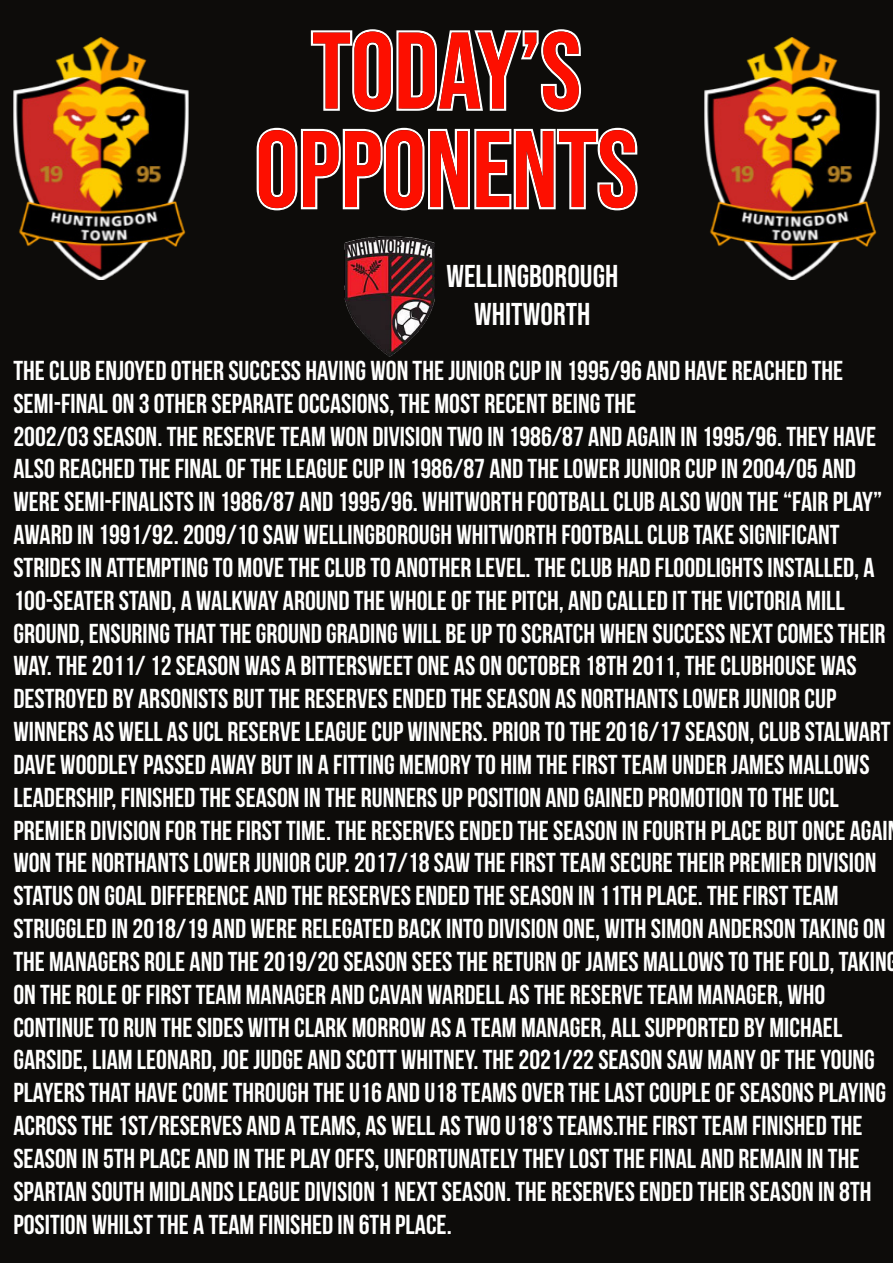
<style>
.page{position:relative;width:893px;height:1263px;background:#fff}
.page>*{position:absolute;margin:0;border:0;box-sizing:border-box;transform-origin:0 0}
.t1{font:108.45px/98.6px "Bebas Neue";color:#fd0f00;text-align:center}
.t2{font:31.5px/38px "Bebas Neue";color:#fffffe;text-align:center}
.t3{font:700 27.3px/32.8px "Bebas Neue";color:#fffffe}
</style>
<div class="page">
<div style="left:0;top:0;width:892px;height:1263px;background:#0d0c0a"></div>
<svg style="left:256px;top:29px;width:381px;height:181px"></svg>
<img style="left:13px;top:38px;width:175px;height:242px">
<img style="left:704px;top:38px;width:175px;height:242px">
<img style="left:344px;top:237px;width:91px;height:120px">
<h1 class="t1" style="left:255px;top:21px;width:384px">TODAY’S<br>OPPONENTS</h1>
<p class="t2" style="left:446px;top:257px;width:173px">WELLINGBOROUGH<br>WHITWORTH</p>
<p class="t3" style="left:13px;top:354px;width:885px">THE CLUB ENJOYED OTHER SUCCESS HAVING WON THE JUNIOR CUP IN 1995/96 AND HAVE REACHED THE SEMI-FINAL ON 3 OTHER SEPARATE OCCASIONS, THE MOST RECENT BEING THE<br>2002/03 SEASON. THE RESERVE TEAM WON DIVISION TWO IN 1986/87 AND AGAIN IN 1995/96. THEY HAVE ALSO REACHED THE FINAL OF THE LEAGUE CUP IN 1986/87 AND THE LOWER JUNIOR CUP IN 2004/05 AND WERE SEMI-FINALISTS IN 1986/87 AND 1995/96. WHITWORTH FOOTBALL CLUB ALSO WON THE “FAIR PLAY” AWARD IN 1991/92. 2009/10 SAW WELLINGBOROUGH WHITWORTH FOOTBALL CLUB TAKE SIGNIFICANT STRIDES IN ATTEMPTING TO MOVE THE CLUB TO ANOTHER LEVEL. THE CLUB HAD FLOODLIGHTS INSTALLED, A 100-SEATER STAND, A WALKWAY AROUND THE WHOLE OF THE PITCH, AND CALLED IT THE VICTORIA MILL GROUND, ENSURING THAT THE GROUND GRADING WILL BE UP TO SCRATCH WHEN SUCCESS NEXT COMES THEIR WAY. THE 2011/ 12 SEASON WAS A BITTERSWEET ONE AS ON OCTOBER 18TH 2011, THE CLUBHOUSE WAS DESTROYED BY ARSONISTS BUT THE RESERVES ENDED THE SEASON AS NORTHANTS LOWER JUNIOR CUP WINNERS AS WELL AS UCL RESERVE LEAGUE CUP WINNERS. PRIOR TO THE 2016/17 SEASON, CLUB STALWART DAVE WOODLEY PASSED AWAY BUT IN A FITTING MEMORY TO HIM THE FIRST TEAM UNDER JAMES MALLOWS LEADERSHIP, FINISHED THE SEASON IN THE RUNNERS UP POSITION AND GAINED PROMOTION TO THE UCL PREMIER DIVISION FOR THE FIRST TIME. THE RESERVES ENDED THE SEASON IN FOURTH PLACE BUT ONCE AGAI WON THE NORTHANTS LOWER JUNIOR CUP. 2017/18 SAW THE FIRST TEAM SECURE THEIR PREMIER DIVISION STATUS ON GOAL DIFFERENCE AND THE RESERVES ENDED THE SEASON IN 11TH PLACE. THE FIRST TEAM STRUGGLED IN 2018/19 AND WERE RELEGATED BACK INTO DIVISION ONE, WITH SIMON ANDERSON TAKING ON THE MANAGERS ROLE AND THE 2019/20 SEASON SEES THE RETURN OF JAMES MALLOWS TO THE FOLD, TAKING ON THE ROLE OF FIRST TEAM MANAGER AND CAVAN WARDELL AS THE RESERVE TEAM MANAGER, WHO CONTINUE TO RUN THE SIDES WITH CLARK MORROW AS A TEAM MANAGER, ALL SUPPORTED BY MICHAEL GARSIDE, LIAM LEONARD, JOE JUDGE AND SCOTT WHITNEY. THE 2021/22 SEASON SAW MANY OF THE YOUNG PLAYERS THAT HAVE COME THROUGH THE U16 AND U18 TEAMS OVER THE LAST COUPLE OF SEASONS PLAYING ACROSS THE 1ST/RESERVES AND A TEAMS, AS WELL AS TWO U18’S TEAMS.THE FIRST TEAM FINISHED THE SEASON IN 5TH PLACE AND IN THE PLAY OFFS, UNFORTUNATELY THEY LOST THE FINAL AND REMAIN IN THE SPARTAN SOUTH MIDLANDS LEAGUE DIVISION 1 NEXT SEASON. THE RESERVES ENDED THEIR SEASON IN 8TH POSITION WHILST THE A TEAM FINISHED IN 6TH PLACE.</p>
</div>
